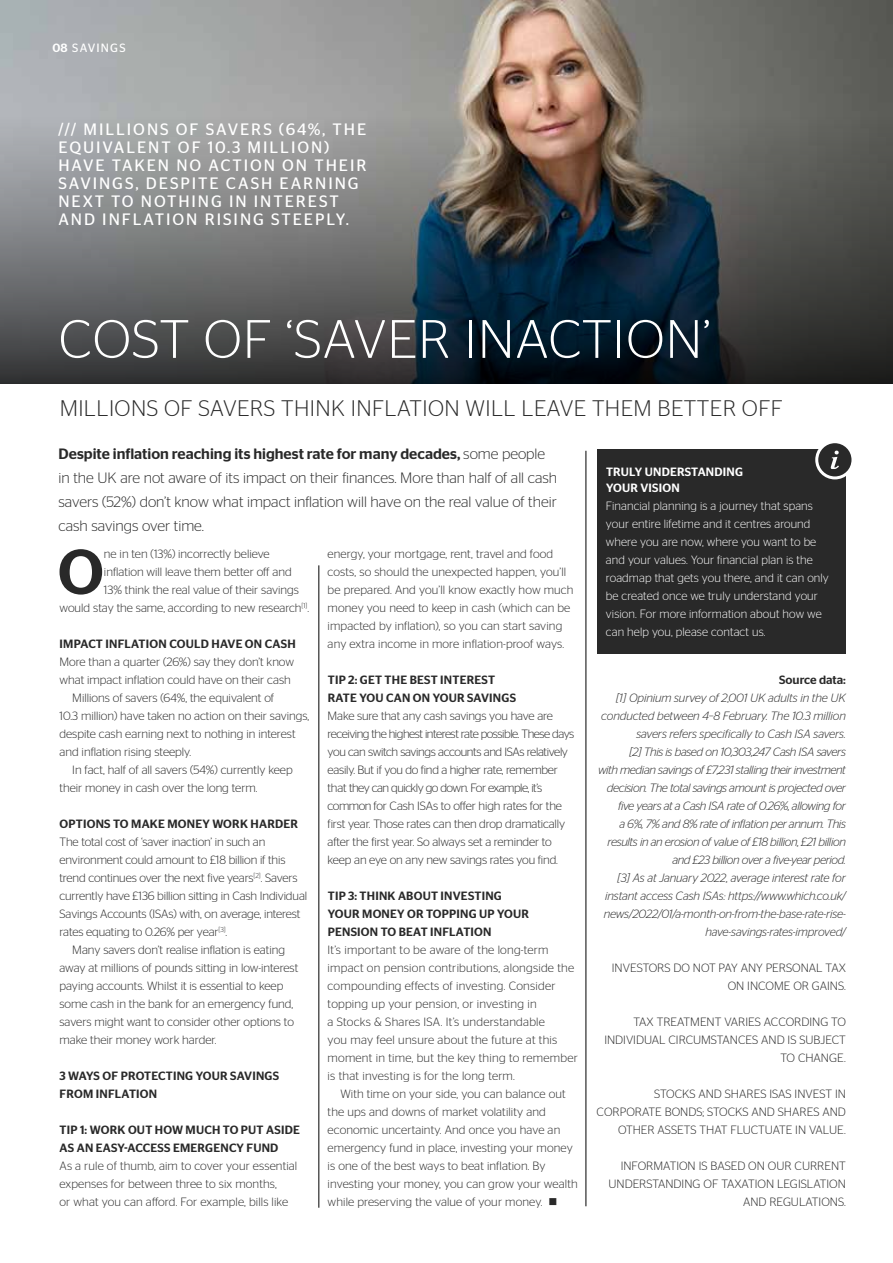
<style>
.page{position:relative;width:893px;height:1263px;background:#fff}
.page>*{position:absolute;margin:0;border:0;box-sizing:border-box;transform-origin:0 0}
.t1{font:500 63.45px "Stag Sans";color:#292929}
.t2{font:300 54px "Stag Sans";letter-spacing:.02em;color:#fff}
.t3{font:300 22.5px "Stag Sans";letter-spacing:.02em;color:#292929}
.t4{font:16.5px/18px "Stag Sans";letter-spacing:.12em;color:#fff}
.t5{font:300 15px/24px "Stag Sans";color:#292929}
.t6{font:300 12px/18px "Stag Sans";color:#292929;text-align:right}
.t7{font:italic 300 12px/18px "Stag Sans";letter-spacing:-.03em;color:#292929;text-align:right}
.t8{font:300 12px/18px "Stag Sans";letter-spacing:-.02em;color:#292929}
.t9{font:300 12px/18px "Stag Sans";letter-spacing:.02em;color:#292929}
.t10{font:500 12px/18px "Stag Sans";letter-spacing:.02em;color:#292929}
.t11{font:300 12px/18px "Stag Sans";letter-spacing:.01em;color:#fff}
.t12{font:500 12px/16.5px "Stag Sans";letter-spacing:.02em;color:#fff}
.t13{font:500 12px "Stag Sans";color:#292929}
.t14{font:12px "Stag Sans";letter-spacing:.1em;color:#fff}
.s1{font-weight:500}
</style>
<div class="page">
<img style="left:0;top:0;width:893px;height:383px">
<svg style="left:0;top:116px;width:892px;height:267px;background:#53575a"></svg>
<div style="left:597px;top:449px;width:249px;height:204px;background:#292929"></div>
<div style="left:817px;top:442px;width:36px;height:36px;background:#292929;border-radius:50%"></div>
<div style="left:815px;top:440px;width:39px;height:39px;border:3px solid #fff;border-radius:50%"></div>
<svg style="left:831px;top:451px;width:8px;height:18px"></svg>
<hr style="left:586px;top:451px;width:1px;height:755px;background:#000">
<hr style="left:319px;top:565px;width:1px;height:643px;background:#000">
<p class="t14" style="left:53px;top:41px;width:75px"><span class="s1">08</span> SAVINGS</p>
<h3 class="t4" style="left:58px;top:120px;width:310px">/// MILLIONS OF SAVERS (64%, THE<br>EQUIVALENT OF 10.3 MILLION)<br>HAVE TAKEN NO ACTION ON THEIR<br>SAVINGS, DESPITE CASH EARNING<br>NEXT TO NOTHING IN INTEREST<br>AND INFLATION RISING STEEPLY.</h3>
<h2 class="t2" style="left:58px;top:309px;width:654px">COST OF ‘SAVER INACTION’</h2>
<h3 class="t3" style="left:60px;top:395px;width:725px">MILLIONS OF SAVERS THINK INFLATION WILL LEAVE THEM BETTER OFF</h3>
<p class="t5" style="left:59px;top:441px;width:500px"><span class="s1">Despite inflation reaching its highest rate for many decades,</span> some people in the UK are not aware of its impact on their finances. More than half of all cash savers (52%) don’t know what impact inflation will have on the real value of their cash savings over time.</p>
<h1 class="t1" style="left:58px;top:535px;width:48px">O</h1>
<p class="t6" style="left:104px;top:545px;width:167px">ne in ten (13%) incorrectly believe</p>
<p class="t12" style="left:606px;top:463px;width:138px">TRULY UNDERSTANDING<br>YOUR VISION</p>
<p class="t11" style="left:606px;top:497px;width:224px">Financial planning is a journey that spans your entire lifetime and it centres around where you are now, where you want to be and your values. Your financial plan is the roadmap that gets you there, and it can only be created once we truly understand your vision. For more information about how we can help you, please contact us.</p>
<p class="t6" style="left:328px;top:545px;width:247px;text-align:left">energy, your mortgage, rent, travel and food costs, so should the unexpected happen, you’ll be prepared. And you’ll know exactly how much money you need to keep in cash (which can be impacted by inflation), so you can start saving any extra income in more inflation-proof ways.</p>
<p class="t10" style="left:328px;top:671px;width:190px">TIP 2: GET THE BEST INTEREST<br>RATE YOU CAN ON YOUR SAVINGS</p>
<p class="t8" style="left:328px;top:707px;width:248px">Make sure that any cash savings you have are receiving the highest interest rate possible. These days you can switch savings accounts and ISAs relatively easily. But if you do find a higher rate, remember that they can quickly go down. For example, it’s common for Cash ISAs to offer high rates for the first year. Those rates can then drop dramatically after the first year. So always set a reminder to keep an eye on any new savings rates you find.</p>
<p class="t10" style="left:328px;top:887px;width:203px">TIP 3: THINK ABOUT INVESTING<br>YOUR MONEY OR TOPPING UP YOUR<br>PENSION TO BEAT INFLATION</p>
<p class="t9" style="left:328px;top:941px;width:252px">It’s important to be aware of the long-term impact on pension contributions, alongside the compounding effects of investing. Consider topping up your pension, or investing in<br>a Stocks &amp; Shares ISA. It’s understandable<br>you may feel unsure about the future at this moment in time, but the key thing to remember is that investing is for the long term.</p>
<p class="t6" style="left:328px;top:1085px;width:252px;text-align:left;text-indent:13px">With time on your side, you can balance out the ups and downs of market volatility and economic uncertainty. And once you have an emergency fund in place, investing your money is one of the best ways to beat inflation. By investing your money, you can grow your wealth while preserving the value of your money. ■</p>
<p class="t6" style="left:104px;top:563px;width:189px">inflation will leave them better off and</p>
<p class="t6" style="left:104px;top:581px;width:196px">13% think the real value of their savings</p>
<p class="t6" style="left:60px;top:599px;width:251px">would stay the same, according to new research<sup>[1]</sup>.</p>
<p class="t10" style="left:60px;top:635px;width:238px">IMPACT INFLATION COULD HAVE ON CASH</p>
<p class="t6" style="left:60px;top:653px;width:236px">More than a quarter (26%) say they don’t know</p>
<p class="t6" style="left:60px;top:671px;width:233px">what impact inflation could have on their cash</p>
<p class="t6" style="left:72px;top:689px;width:203px">Millions of savers (64%, the equivalent of</p>
<p class="t6" style="left:60px;top:707px;width:251px">10.3 million) have taken no action on their savings,</p>
<p class="t6" style="left:60px;top:725px;width:238px">despite cash earning next to nothing in interest</p>
<p class="t6" style="left:60px;top:743px;width:133px">and inflation rising steeply.</p>
<p class="t6" style="left:72px;top:761px;width:222px">In fact, half of all savers (54%) currently keep</p>
<p class="t6" style="left:60px;top:779px;width:199px">their money in cash over the long term.</p>
<p class="t10" style="left:60px;top:815px;width:240px">OPTIONS TO MAKE MONEY WORK HARDER</p>
<p class="t6" style="left:60px;top:833px;width:207px">The total cost of ‘saver inaction’ in such an</p>
<p class="t6" style="left:60px;top:851px;width:227px">environment could amount to £18 billion if this</p>
<p class="t6" style="left:60px;top:869px;width:240px">trend continues over the next five years<sup>[2]</sup>. Savers</p>
<p class="t6" style="left:60px;top:887px;width:249px">currently have £136 billion sitting in Cash Individual</p>
<p class="t6" style="left:60px;top:905px;width:242px">Savings Accounts (ISAs) with, on average, interest</p>
<p class="t6" style="left:60px;top:923px;width:169px">rates equating to 0.26% per year<sup>[3]</sup>.</p>
<p class="t6" style="left:72px;top:941px;width:214px">Many savers don’t realise inflation is eating</p>
<p class="t6" style="left:60px;top:959px;width:240px">away at millions of pounds sitting in low-interest</p>
<p class="t6" style="left:60px;top:977px;width:225px">paying accounts. Whilst it is essential to keep</p>
<p class="t6" style="left:60px;top:995px;width:235px">some cash in the bank for an emergency fund,</p>
<p class="t6" style="left:60px;top:1013px;width:236px">savers might want to consider other options to</p>
<p class="t6" style="left:60px;top:1031px;width:159px">make their money work harder.</p>
<p class="t10" style="left:60px;top:1067px;width:221px">3 WAYS OF PROTECTING YOUR SAVINGS<br>FROM INFLATION</p>
<p class="t10" style="left:60px;top:1121px;width:242px">TIP 1: WORK OUT HOW MUCH TO PUT ASIDE<br>AS AN EASY-ACCESS EMERGENCY FUND</p>
<p class="t6" style="left:60px;top:1157px;width:239px;text-align:left">As a rule of thumb, aim to cover your essential expenses for between three to six months,<br>or what you can afford. For example, bills like</p>
<p class="t13" style="left:779px;top:673px;width:68px">Source data:</p>
<p class="t7" style="left:598px;top:689px;width:249px">[1] Opinium survey of 2,001 UK adults in the UK conducted between 4–8 February. The 10.3 million savers refers specifically to Cash ISA savers.<br>[2] This is based on 10,303,247 Cash ISA savers<br>with median savings of £7,231 stalling their investment decision. The total savings amount is projected over five years at a Cash ISA rate of 0.26%, allowing for<br>a 6%, 7% and 8% rate of inflation per annum. This results in an erosion of value of £18 billion, £21 billion and £23 billion over a five-year period.<br>[3] As at January 2022, average interest rate for instant access Cash ISAs: https://www.which.co.uk/ news/2022/01/a-month-on-from-the-base-rate-rise&shy;have-savings-rates-improved/</p>
<p class="t6" style="left:612px;top:959px;width:236px">INVESTORS DO NOT PAY ANY PERSONAL TAX<br>ON INCOME OR GAINS.</p>
<p class="t6" style="left:604px;top:1013px;width:243px">TAX TREATMENT VARIES ACCORDING TO<br>INDIVIDUAL CIRCUMSTANCES AND IS SUBJECT<br>TO CHANGE.</p>
<p class="t6" style="left:597px;top:1085px;width:251px">STOCKS AND SHARES ISAS INVEST IN<br>CORPORATE BONDS; STOCKS AND SHARES AND<br>OTHER ASSETS THAT FLUCTUATE IN VALUE.</p>
<p class="t6" style="left:608px;top:1157px;width:239px">INFORMATION IS BASED ON OUR CURRENT<br>UNDERSTANDING OF TAXATION LEGISLATION<br>AND REGULATIONS.</p>
</div>
